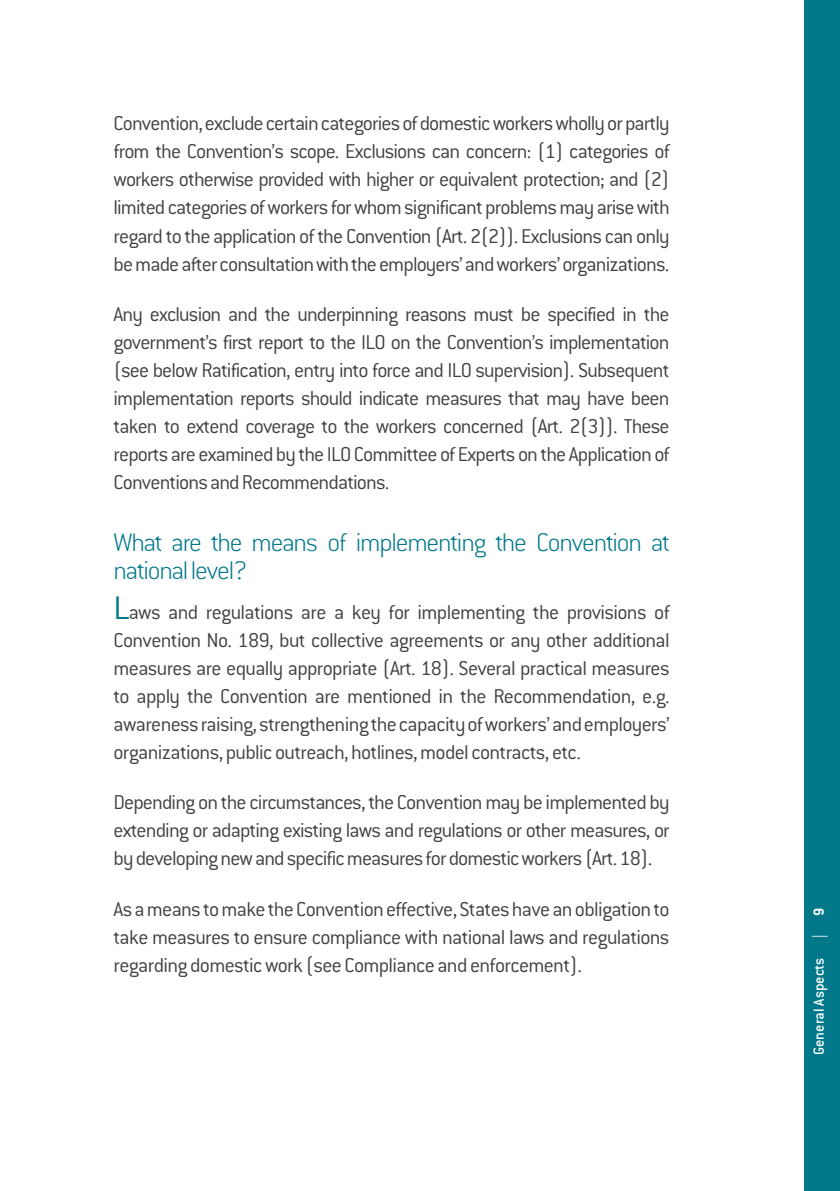
<style>
.page{position:relative;width:840px;height:1191px;background:#fff}
.page>*{position:absolute;margin:0;border:0;box-sizing:border-box;transform-origin:0 0}
.t1{font:200 28px/28px "Conduit ITC";letter-spacing:-.04em;color:#00788a}
.t2{font:300 22px/28px "Conduit ITC";letter-spacing:-.04em;color:#414042;text-align:justify}
.t3{font:500 16px "Conduit ITC";color:#fff}
.s1{font-size:36px;color:#00788a}
.s2{font-family:"Frutiger LT Std";font-weight:300;font-stretch:condensed}
.s3{font-weight:700}
</style>
<div class="page">
<div style="left:804px;top:0;width:35px;height:1191px;background:#00788a"></div>
<p class="t2" style="left:113px;top:109px;width:557px">Convention, exclude certain categories of domestic workers wholly or partly from the Convention’s scope. Exclusions can concern: (1) categories of workers otherwise provided with higher or equivalent protection; and (2) limited categories of workers for whom significant problems may arise with regard to the application of the Convention (Art. 2(2)). Exclusions can only be made after consultation with the employers’ and workers’ organizations.</p>
<p class="t2" style="left:113px;top:300px;width:557px">Any exclusion and the underpinning reasons must be specified in the government’s first report to the ILO on the Convention’s implementation (see below Ratification, entry into force and ILO supervision). Subsequent implementation reports should indicate measures that may have been taken to extend coverage to the workers concerned (Art. 2(3)). These reports are examined by the ILO Committee of Experts on the Application of Conventions and Recommendations.</p>
<p class="t1" style="left:113px;top:528px;width:557px">What are the means of implementing the Convention at national level?</p>
<p class="t2" style="left:113px;top:597px;width:557px"><span class="s1">L</span>aws and regulations are a key for implementing the provisions of Convention No. 189, but collective agreements or any other additional measures are equally appropriate (Art. 18). Several practical measures to apply the Convention are mentioned in the Recommendation, e.g. awareness raising, strengthening the capacity of workers’ and employers’ organizations, public outreach, hotlines, model contracts, etc.</p>
<p class="t2" style="left:113px;top:788px;width:557px">Depending on the circumstances, the Convention may be implemented by extending or adapting existing laws and regulations or other measures, or by developing new and specific measures for domestic workers (Art. 18).</p>
<p class="t2" style="left:113px;top:894px;width:557px">As a means to make the Convention effective, States have an obligation to take measures to ensure compliance with national laws and regulations regarding domestic work (see Compliance and enforcement).</p>
<p class="t3" style="left:808px;top:1055px;width:149px;rotate:-90deg">General Aspects <span class="s2">|</span> <span class="s3">9</span></p>
</div>
